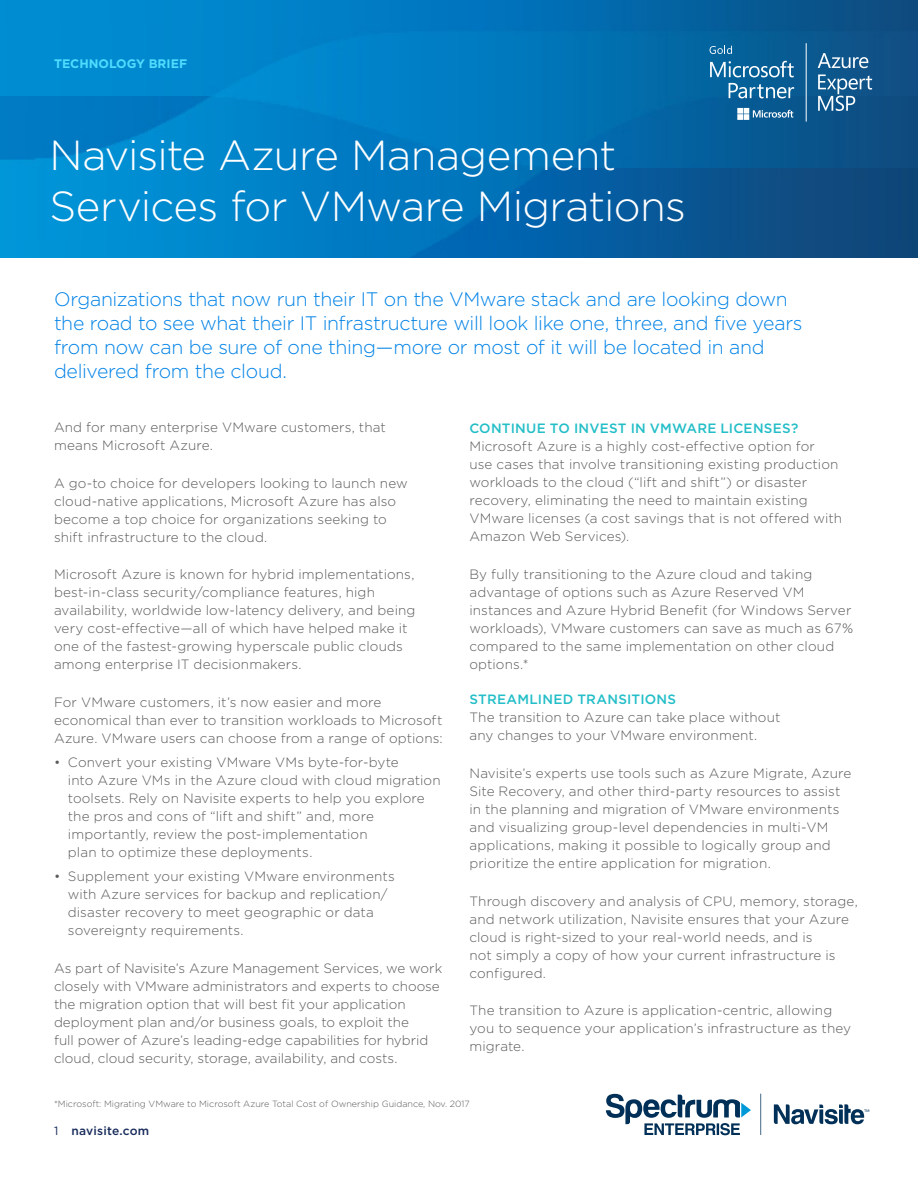
<style>
.page{position:relative;width:918px;height:1188px;background:#fff}
.page>*{position:absolute;margin:0;border:0;box-sizing:border-box;transform-origin:0 0}
.t1{font:300 42px/50.4px "Gotham";letter-spacing:-.015em;color:#fff}
.t2{font:300 19.5px/24px "Gotham";letter-spacing:-.015em;color:#0082e6}
.t3{font:300 13.5px/18px "Gotham";letter-spacing:.005em;color:#5a5a5a}
.t4{font:500 13.5px "Gotham";letter-spacing:.015em;color:#23bec8}
.t5{font:700 12.3px "Gotham";color:#50dcff}
.t6{font:500 12px "Gotham";letter-spacing:.02em;color:#172a5a}
.t7{font:300 9px "Gotham";color:#5a5a5a}
.s1{font-weight:400}
</style>
<div class="page">
<svg style="left:606px;top:1094px;width:263px;height:41px"></svg>
<img style="left:0;top:0;width:918px;height:257px">
<svg style="left:818px;top:53px;width:50px;height:15px"></svg>
<svg style="left:818px;top:75px;width:54px;height:36px;background:#447aa3"></svg>
<hr style="left:806px;top:43px;width:1px;height:79px;background:#fff">
<svg style="left:710px;top:61px;width:84px;height:16px"></svg>
<svg style="left:729px;top:83px;width:65px;height:15px"></svg>
<svg style="left:737px;top:108px;width:56px;height:12px"></svg>
<svg style="left:710px;top:46px;width:22px;height:8px"></svg>
<p class="t5" style="left:54px;top:56px;width:135px">TECHNOLOGY BRIEF</p>
<p class="t1" style="left:50px;top:130px;width:638px">Navisite Azure Management<br>Services for VMware Migrations</p>
<p class="t2" style="left:54px;top:287px;width:750px">Organizations that now run their IT on the VMware stack and are looking down the road to see what their IT infrastructure will look like one, three, and five years from now can be sure of one thing—more or most of it will be located in and delivered from the cloud.</p>
<p class="t3" style="left:54px;top:418px;width:333px">And for many enterprise VMware customers, that means Microsoft Azure.</p>
<p class="t3" style="left:54px;top:474px;width:355px">A go-to choice for developers looking to launch new cloud-native applications, Microsoft Azure has also become a top choice for organizations seeking to shift infrastructure to the cloud.</p>
<p class="t3" style="left:54px;top:565px;width:363px">Microsoft Azure is known for hybrid implementations, best-in-class security/compliance features, high availability, worldwide low-latency delivery, and being very cost-effective—all of which have helped make it one of the fastest-growing hyperscale public clouds among enterprise IT decisionmakers.</p>
<p class="t3" style="left:54px;top:693px;width:390px">For VMware customers, it’s now easier and more economical than ever to transition workloads to Microsoft<br>Azure. VMware users can choose from a range of options:</p>
<p class="t3" style="left:68px;top:753px;width:374px;text-indent:-14px">• Convert your existing VMware VMs byte-for-byte<br>into Azure VMs in the Azure cloud with cloud migration toolsets. Rely on Navisite experts to help you explore the pros and cons of “lift and shift” and, more importantly, review the post-implementation<br>plan to optimize these deployments.</p>
<p class="t3" style="left:68px;top:867px;width:328px;text-indent:-14px">• Supplement your existing VMware environments with Azure services for backup and replication/ disaster recovery to meet geographic or data sovereignty requirements.</p>
<p class="t3" style="left:54px;top:959px;width:390px">As part of Navisite’s Azure Management Services, we work closely with VMware administrators and experts to choose the migration option that will best fit your application deployment plan and/or business goals, to exploit the<br>full power of Azure’s leading-edge capabilities for hybrid cloud, cloud security, storage, availability, and costs.</p>
<p class="t4" style="left:469px;top:419px;width:330px">CONTINUE TO INVEST IN VMWARE LICENSES?</p>
<p class="t3" style="left:469px;top:437px;width:374px">Microsoft Azure is a highly cost-effective option for<br>use cases that involve transitioning existing production workloads to the cloud (“lift and shift”) or disaster recovery, eliminating the need to maintain existing VMware licenses (a cost savings that is not offered with Amazon Web Services).</p>
<p class="t3" style="left:469px;top:565px;width:385px">By fully transitioning to the Azure cloud and taking advantage of options such as Azure Reserved VM instances and Azure Hybrid Benefit (for Windows Server workloads), VMware customers can save as much as 67% compared to the same implementation on other cloud options.*</p>
<p class="t4" style="left:469px;top:691px;width:208px">STREAMLINED TRANSITIONS</p>
<p class="t3" style="left:469px;top:708px;width:313px">The transition to Azure can take place without any changes to your VMware environment.</p>
<p class="t3" style="left:469px;top:764px;width:383px">Navisite’s experts use tools such as Azure Migrate, Azure Site Recovery, and other third-party resources to assist in the planning and migration of VMware environments and visualizing group-level dependencies in multi-VM applications, making it possible to logically group and prioritize the entire application for migration.</p>
<p class="t3" style="left:469px;top:892px;width:390px">Through discovery and analysis of CPU, memory, storage, and network utilization, Navisite ensures that your Azure cloud is right-sized to your real-world needs, and is<br>not simply a copy of how your current infrastructure is configured.</p>
<p class="t3" style="left:469px;top:1001px;width:383px">The transition to Azure is application-centric, allowing you to sequence your application’s infrastructure as they migrate.</p>
<p class="t7" style="left:54px;top:1099px;width:417px">*Microsoft: Migrating VMware to Microsoft Azure Total Cost of Ownership Guidance, Nov. 2017</p>
<p class="t6" style="left:54px;top:1123px;width:97px"><span class="s1">1</span> navisite.com</p>
</div>
